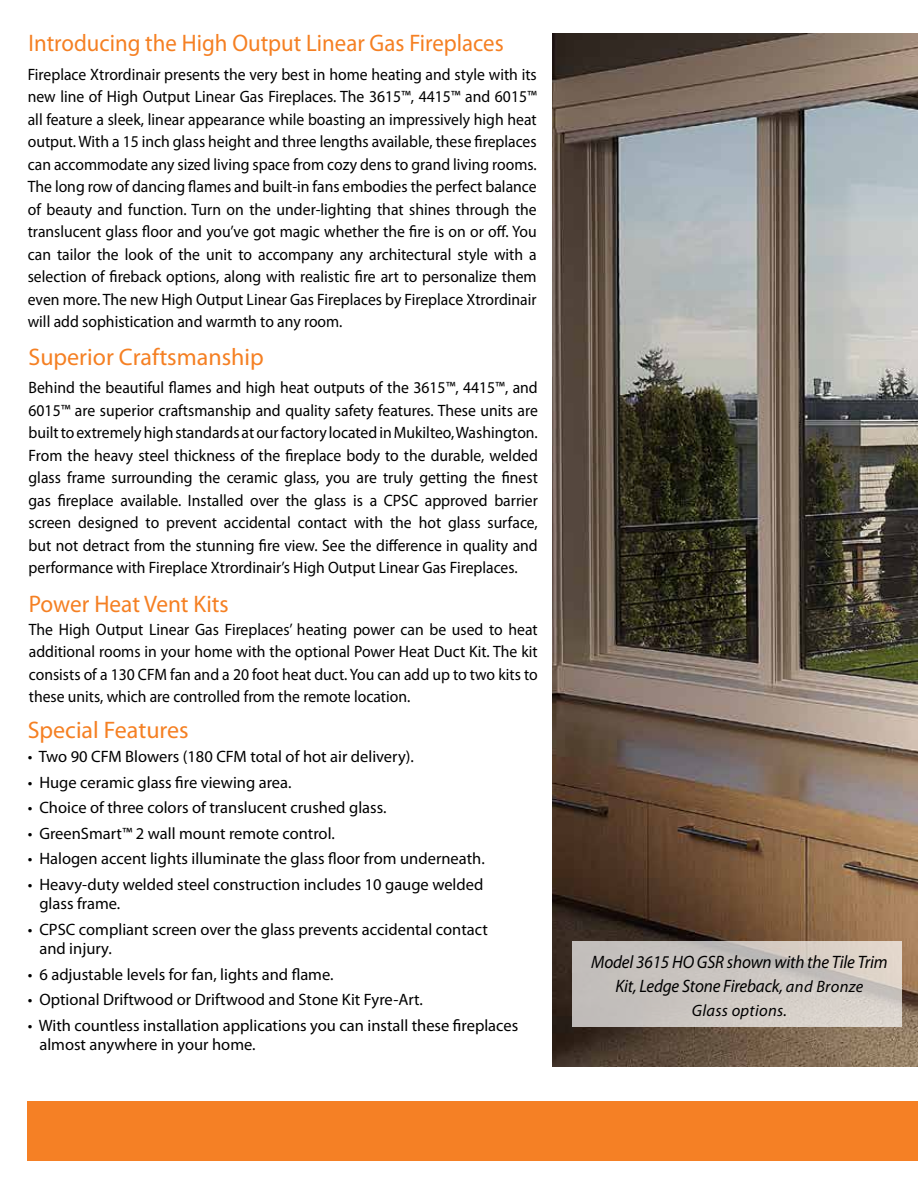
<style>
.page{position:relative;width:918px;height:1188px;background:#fff}
.page>*{position:absolute;margin:0;border:0;box-sizing:border-box;transform-origin:0 0}
.t1{font:24px "Myriad Pro";color:#f58023}
.t2{font:24px "Myriad Pro";color:#f58023;scale:.95 1}
.t3{font:italic 18px/24px "Myriad Pro";letter-spacing:-.01em;color:#000;text-align:center;scale:.95 1}
.t4{font:16.5px/22.5px "Myriad Pro";color:#000;text-align:justify;scale:.95 1}
.t5{font:16.5px "Myriad Pro";color:#000}
.t6{font:italic 16.5px "Myriad Pro";letter-spacing:.02em;color:#000}
.s1{color:#fff}
.s2{font-size:16.5px}
</style>
<div class="page">
<div style="left:27px;top:1101px;width:891px;height:59px;background:#f58025"></div>
<img style="left:552px;top:33px;width:366px;height:1033px">
<svg style="left:572px;top:942px;width:330px;height:85px;background:#ccc6c1"></svg>
<h1 class="t2" style="left:29px;top:29px;width:502px">Introducing the High Output Linear Gas Fireplaces</h1>
<p class="t4" style="left:28px;top:63px;width:537px">Fireplace Xtrordinair presents the very best in home heating and style with its new line of High Output Linear Gas Fireplaces. The 3615™, 4415™ and 6015™ all feature a sleek, linear appearance while boasting an impressively high heat output. With a 15 inch glass height and three lengths available, these fireplaces can accommodate any sized living space from cozy dens to grand living rooms.<br>The long row of dancing flames and built-in fans embodies the perfect balance of beauty and function. Turn on the under-lighting that shines through the translucent glass floor and you’ve got magic whether the fire is on or off. You can tailor the look of the unit to accompany any architectural style with a selection of fireback options, along with realistic fire art to personalize them even more. The new High Output Linear Gas Fireplaces by Fireplace Xtrordinair will add sophistication and warmth to any room.</p>
<h1 class="t1" style="left:29px;top:342px;width:237px">Superior Craftsmanship</h1>
<p class="t4" style="left:29px;top:376px;width:538px">Behind the beautiful flames and high heat outputs of the 3615™, 4415™, and 6015™ are superior craftsmanship and quality safety features. These units are built to extremely high standards at our factory located in Mukilteo, Washington.<br>From the heavy steel thickness of the fireplace body to the durable, welded glass frame surrounding the ceramic glass, you are truly getting the finest gas fireplace available. Installed over the glass is a CPSC approved barrier screen designed to prevent accidental contact with the hot glass surface, but not detract from the stunning fire view. See the difference in quality and performance with Fireplace Xtrordinair’s High Output Linear Gas Fireplaces.</p>
<h1 class="t1" style="left:29px;top:589px;width:201px">Power Heat Vent Kits</h1>
<p class="t4" style="left:29px;top:617px;width:537px">The High Output Linear Gas Fireplaces’ heating power can be used to heat additional rooms in your home with the optional Power Heat Duct Kit. The kit consists of a 130 CFM fan and a 20 foot heat duct. You can add up to two kits to these units, which are controlled from the remote location.</p>
<h1 class="t1" style="left:28px;top:716px;width:162px">Special Features</h1>
<p class="t5" style="left:28px;top:747px;width:388px">• Two 90 CFM Blowers (180 CFM total of hot air delivery).</p>
<p class="t5" style="left:28px;top:772px;width:265px">• Huge ceramic glass fire viewing area.</p>
<p class="t5" style="left:28px;top:798px;width:360px">• Choice of three colors of translucent crushed glass.</p>
<p class="t5" style="left:28px;top:823px;width:309px">• GreenSmart™ 2 wall mount remote control.</p>
<p class="t5" style="left:28px;top:849px;width:459px">• Halogen accent lights illuminate the glass floor from underneath.</p>
<p class="t5" style="left:28px;top:874px;width:457px">• Heavy-duty welded steel construction includes 10 gauge welded</p>
<p class="t5" style="left:28px;top:894px;width:94px"><span class="s1">•</span> glass frame.</p>
<p class="t5" style="left:28px;top:919px;width:462px">• CPSC compliant screen over the glass prevents accidental contact</p>
<p class="t5" style="left:28px;top:939px;width:86px"><span class="s1">•</span> and injury.</p>
<p class="t5" style="left:28px;top:964px;width:307px">• 6 adjustable levels for fan, lights and flame.</p>
<p class="t5" style="left:28px;top:990px;width:397px">• Optional Driftwood or Driftwood and Stone Kit Fyre-Art.</p>
<p class="t5" style="left:28px;top:1015px;width:492px">• With countless installation applications you can install these fireplaces</p>
<p class="t5" style="left:28px;top:1035px;width:229px"><span class="s1">•</span> almost anywhere in your home.</p>
<p class="t3" style="left:591px;top:950px;width:314px">Model 3615 HO GSR shown with the Tile Trim<br>Kit, Ledge Stone Fireback, <span class="s2">and Bronze</span></p>
<p class="t6" style="left:692px;top:1001px;width:97px">Glass options.</p>
</div>
